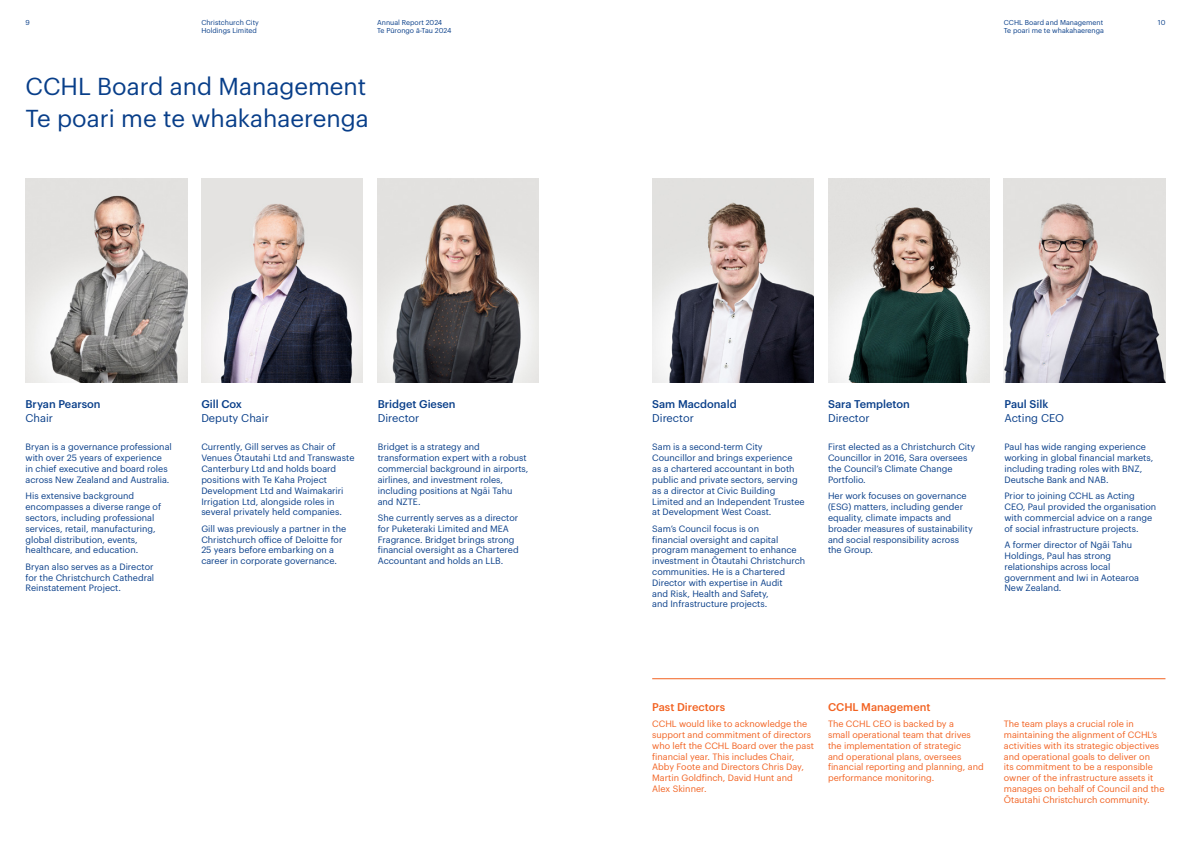
<style>
.page{position:relative;width:1191px;height:842px;background:#fff}
.page>*{position:absolute;margin:0;border:0;box-sizing:border-box;transform-origin:0 0}
.t1{font:24px/32.7px "Graphik";color:#083e89}
.t2{font:500 11px "Graphik";color:#083e89}
.t3{font:11px "Graphik";color:#083e89}
.t4{font:500 11px "Graphik";color:#f26221}
.t5{font:9px/10.8px "Graphik";color:#083e89}
.t6{font:9px/10.8px "Graphik";color:#f26221}
.t7{font:7px/8.4px "Graphik";color:#083e89}
</style>
<div class="page">
<img style="left:26px;top:179px;width:161px;height:203px">
<img style="left:652px;top:179px;width:162px;height:203px">
<img style="left:201px;top:179px;width:162px;height:203px">
<img style="left:828px;top:179px;width:161px;height:203px">
<img style="left:377px;top:179px;width:162px;height:203px">
<img style="left:1003px;top:179px;width:162px;height:203px">
<hr style="left:652px;top:678px;width:513px;height:1px;background:#f26221">
<p class="t7" style="left:26px;top:17px;width:6px">9</p>
<p class="t7" style="left:201px;top:17px;width:59px">Christchurch City<br>Holdings Limited</p>
<p class="t7" style="left:377px;top:17px;width:76px">Annual Report 2024<br>Te Pūrongo ā-Tau 2024</p>
<p class="t7" style="left:1157px;top:17px;width:9px">10</p>
<p class="t7" style="left:1003px;top:17px;width:102px">CCHL Board and Management<br>Te poari me te whakahaerenga</p>
<h1 class="t1" style="left:26px;top:68px;width:345px">CCHL Board and Management<br>Te poari me te whakahaerenga</h1>
<p class="t2" style="left:26px;top:396px;width:77px">Bryan Pearson</p>
<p class="t3" style="left:26px;top:409px;width:29px">Chair</p>
<p class="t5" style="left:26px;top:441px;width:148px">Bryan is a governance professional with over 25 years of experience in chief executive and board roles across New Zealand and Australia.</p>
<p class="t5" style="left:26px;top:490px;width:137px">His extensive background encompasses a diverse range of sectors, including professional services, retail, manufacturing, global distribution, events, healthcare, and education.</p>
<p class="t5" style="left:26px;top:560px;width:130px;text-align:justify">Bryan also serves as a Director for the Christchurch Cathedral Reinstatement Project.</p>
<p class="t2" style="left:201px;top:396px;width:42px">Gill Cox</p>
<p class="t3" style="left:201px;top:409px;width:69px">Deputy Chair</p>
<p class="t5" style="left:201px;top:441px;width:155px">Currently, Gill serves as Chair of Venues Ōtautahi Ltd and Transwaste Canterbury Ltd and holds board positions with Te Kaha Project Development Ltd and Waimakariri Irrigation Ltd, alongside roles in several privately held companies.</p>
<p class="t5" style="left:201px;top:522px;width:146px">Gill was previously a partner in the Christchurch office of Deloitte for 25 years before embarking on a career in corporate governance.</p>
<p class="t2" style="left:378px;top:396px;width:79px">Bridget Giesen</p>
<p class="t3" style="left:378px;top:409px;width:43px">Director</p>
<p class="t5" style="left:378px;top:441px;width:152px">Bridget is a strategy and transformation expert with a robust commercial background in airports, airlines, and investment roles, including positions at Ngāi Tahu and NZTE.</p>
<p class="t5" style="left:378px;top:512px;width:142px">She currently serves as a director for Puketeraki Limited and MEA<br>Fragrance. Bridget brings strong financial oversight as a Chartered<br>Accountant and holds an LLB.</p>
<p class="t2" style="left:652px;top:396px;width:86px">Sam Macdonald</p>
<p class="t3" style="left:652px;top:409px;width:43px">Director</p>
<p class="t5" style="left:652px;top:441px;width:154px">Sam is a second-term City<br>Councillor and brings experience<br>as a chartered accountant in both public and private sectors, serving as a director at Civic Building<br>Limited and an Independent Trustee at Development West Coast.</p>
<p class="t5" style="left:652px;top:522px;width:154px">Sam’s Council focus is on<br>financial oversight and capital program management to enhance investment in Ōtautahi Christchurch communities. He is a Chartered<br>Director with expertise in Audit<br>and Risk, Health and Safety,<br>and Infrastructure projects.</p>
<p class="t2" style="left:828px;top:396px;width:83px">Sara Templeton</p>
<p class="t3" style="left:828px;top:409px;width:43px">Director</p>
<p class="t5" style="left:828px;top:441px;width:149px">First elected as a Christchurch City<br>Councillor in 2016, Sara oversees the Council’s Climate Change<br>Portfolio.</p>
<p class="t5" style="left:828px;top:490px;width:146px">Her work focuses on governance (ESG) matters, including gender equality, climate impacts and broader measures of sustainability and social responsibility across the Group.</p>
<p class="t2" style="left:1004px;top:396px;width:45px">Paul Silk</p>
<p class="t3" style="left:1004px;top:409px;width:61px">Acting CEO</p>
<p class="t5" style="left:1004px;top:441px;width:150px">Paul has wide ranging experience working in global financial markets, including trading roles with BNZ,<br>Deutsche Bank and NAB.</p>
<p class="t5" style="left:1004px;top:490px;width:153px">Prior to joining CCHL as Acting CEO, Paul provided the organisation with commercial advice on a range of social infrastructure projects.</p>
<p class="t5" style="left:1004px;top:539px;width:136px">A former director of Ngāi Tahu<br>Holdings, Paul has strong relationships across local government and Iwi in Aotearoa<br>New Zealand.</p>
<p class="t4" style="left:652px;top:698px;width:75px">Past Directors</p>
<p class="t6" style="left:652px;top:718px;width:163px">CCHL would like to acknowledge the support and commitment of directors who left the CCHL Board over the past financial year. This includes Chair,<br>Abby Foote and Directors Chris Day,<br>Martin Goldfinch, David Hunt and<br>Alex Skinner.</p>
<p class="t4" style="left:828px;top:698px;width:104px">CCHL Management</p>
<p class="t6" style="left:828px;top:718px;width:157px">The CCHL CEO is backed by a<br>small operational team that drives the implementation of strategic<br>and operational plans, oversees financial reporting and planning, and performance monitoring.</p>
<p class="t6" style="left:1003px;top:718px;width:162px">The team plays a crucial role in maintaining the alignment of CCHL’s activities with its strategic objectives and operational goals to deliver on<br>its commitment to be a responsible owner of the infrastructure assets it manages on behalf of Council and the Ōtautahi Christchurch community.</p>
</div>
